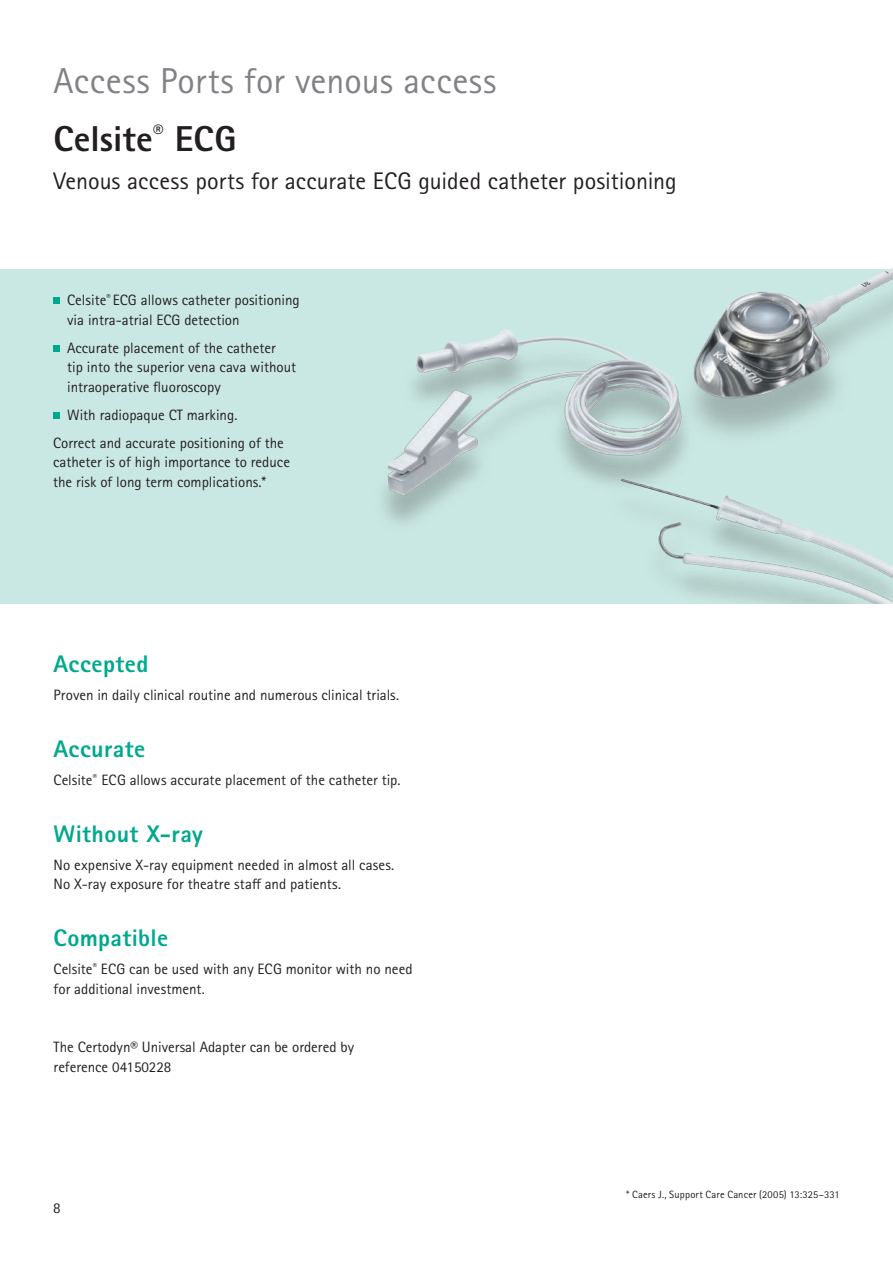
<style>
.page{position:relative;width:893px;height:1263px;background:#fff}
.page>*{position:absolute;margin:0;border:0;box-sizing:border-box;transform-origin:0 0}
.t1{font:36px/57.8px "Rotis Sans Serif Pro";letter-spacing:.01em;color:#808285}
.t2{font:24px "Rotis Sans Serif Pro";color:#231f20}
.t3{font:800 24px "Rotis Sans Serif Pro";letter-spacing:.015em;color:#00a88e}
.t4{font:15px/19.5px "Rotis Sans Serif Pro";color:#231f20}
.t5{font:10.5px "Rotis Sans Serif Pro";letter-spacing:.015em;color:#231f20}
.s1{font-weight:800;color:#231f20}
</style>
<div class="page">
<div style="left:0;top:269px;width:893px;height:335px;background:#cae8e3"></div>
<div style="left:53px;top:297px;width:7px;height:7px;background:#00a88e"></div>
<div style="left:53px;top:345px;width:7px;height:6px;background:#00a88e"></div>
<div style="left:53px;top:412px;width:7px;height:6px;background:#00a88e"></div>
<img style="left:383px;top:329px;width:241px;height:194px">
<img style="left:537px;top:427px;width:356px;height:177px">
<img style="left:624px;top:269px;width:269px;height:185px">
<h1 class="t1" style="left:54px;top:52px;width:444px">Access Ports for venous access<br><span class="s1">Celsite</span><sup>®</sup> <span class="s1">ECG</span></h1>
<h2 class="t2" style="left:54px;top:167px;width:625px">Venous access ports for accurate ECG guided catheter positioning</h2>
<p class="t4" style="left:67px;top:290px;width:234px">Celsite<sup>®</sup> ECG allows catheter positioning via intra-atrial ECG detection</p>
<p class="t4" style="left:67px;top:338px;width:231px">Accurate placement of the catheter<br>tip into the superior vena cava without intraoperative fluoroscopy</p>
<p class="t4" style="left:53px;top:401px;width:232px;line-height:28px;text-indent:14px">With radiopaque CT marking.<br>Correct and accurate positioning of the</p>
<p class="t4" style="left:53px;top:452px;width:238px">catheter is of high importance to reduce the risk of long term complications.*</p>
<h2 class="t3" style="left:54px;top:648px;width:96px">Accepted</h2>
<p class="t4" style="left:54px;top:685px;width:347px">Proven in daily clinical routine and numerous clinical trials.</p>
<h2 class="t3" style="left:54px;top:733px;width:93px">Accurate</h2>
<p class="t4" style="left:54px;top:770px;width:348px">Celsite<sup>®</sup> ECG allows accurate placement of the catheter tip.</p>
<h2 class="t3" style="left:54px;top:818px;width:151px">Without X-ray</h2>
<p class="t4" style="left:54px;top:855px;width:342px">No expensive X-ray equipment needed in almost all cases.<br>No X-ray exposure for theatre staff and patients.</p>
<h2 class="t3" style="left:54px;top:923px;width:116px">Compatible</h2>
<p class="t4" style="left:54px;top:959px;width:361px">Celsite<sup>®</sup> ECG can be used with any ECG monitor with no need for additional investment.</p>
<p class="t4" style="left:54px;top:1037px;width:302px">The Certodyn® Universal Adapter can be ordered by reference 04150228</p>
<p class="t4" style="left:53px;top:1198px;width:9px">8</p>
<p class="t5" style="left:626px;top:1188px;width:215px">* Caers J., Support Care Cancer (2005) 13:325–331</p>
</div>
